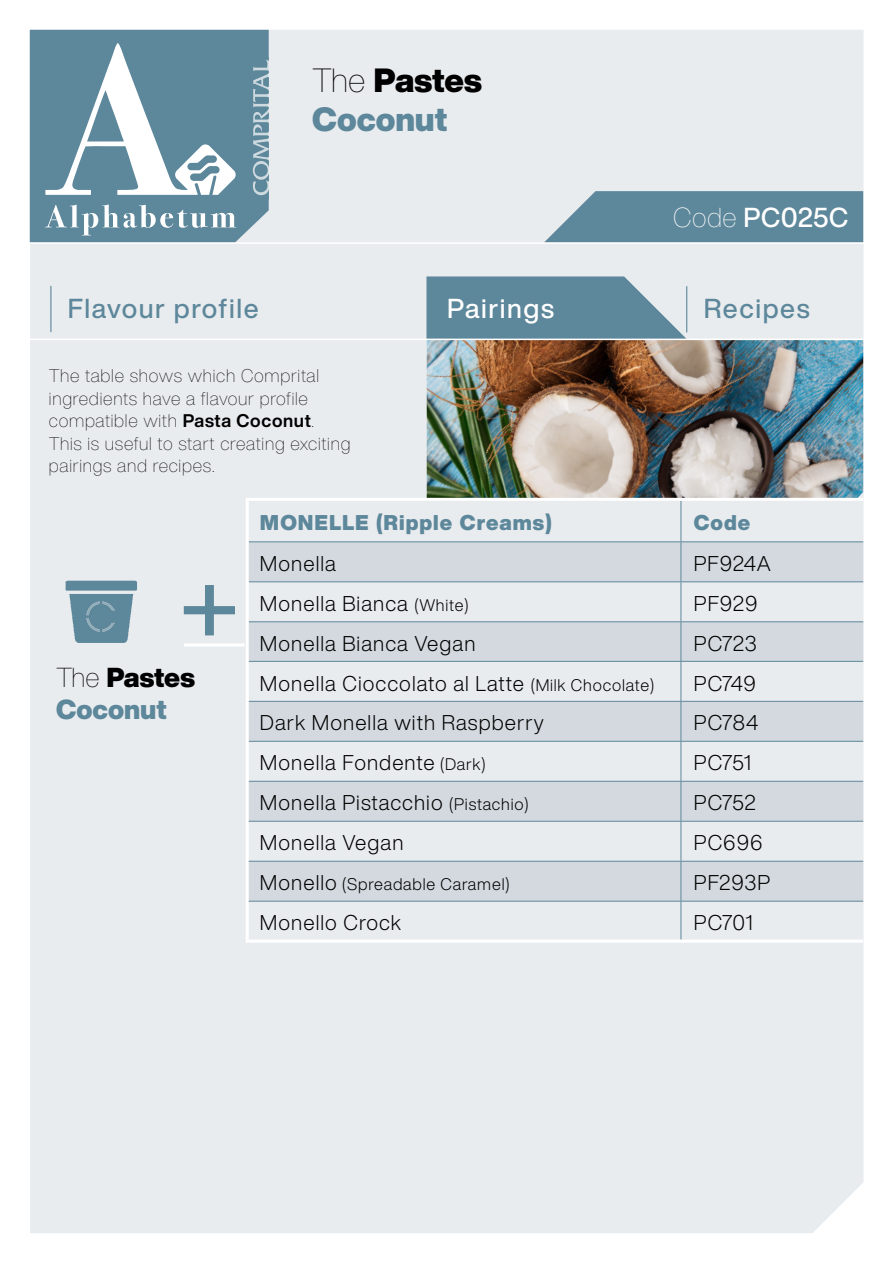
<style>
.page{position:relative;width:893px;height:1263px;background:#fff}
.page>*{position:absolute;margin:0;border:0;box-sizing:border-box;transform-origin:0 0}
.t1{font:114px "Helvetica Now Display";color:#5d879a}
.t2{font:900 33px/39px "Helvetica Now Display";color:#5d879a}
.t3{font:500 27px "Helvetica Now Display";letter-spacing:.06em;color:#5d879a}
.t4{font:900 27px/31.5px "Helvetica Now Display";color:#5d879a}
.t5{font:500 27px "Helvetica Now Display";letter-spacing:.035em;color:#fff}
.t6{font:500 27px "Helvetica Now Display";letter-spacing:.06em;color:#fff}
.t7{font:300 21px "Helvetica Now Display";letter-spacing:.05em;color:#000}
.t8{font:900 21px "Helvetica Now Display";letter-spacing:.05em;color:#5d879a}
.t9{font:100 18px/22.5px "Helvetica Now Display";letter-spacing:.04em;color:#000}
.t10{font:300 16.5px "Helvetica Now Display";letter-spacing:.05em;color:#000}
.s1{font-weight:100;color:#000}
.s2{color:#000}
.s3{font-weight:100}
.s4{font-weight:700}
.s5{font-size:16.5px}
.s6{font-size:21px}
</style>
<div class="page">
<div style="left:30px;top:30px;width:834px;height:1203px;background:#e9ecef"></div>
<img style="left:427px;top:340px;width:436px;height:158px">
<svg style="left:249px;top:542px;width:614px;height:359px;background:#dbe0e5"></svg>
<hr style="left:681px;top:501px;width:1px;height:40px;background:#5d879a">
<hr style="left:249px;top:541px;width:432px;height:1px;background:#5d879a">
<hr style="left:249px;top:581px;width:432px;height:1px;background:#5d879a">
<hr style="left:249px;top:621px;width:432px;height:1px;background:#5d879a">
<hr style="left:681px;top:542px;width:1px;height:39px;background:#5d879a">
<hr style="left:681px;top:582px;width:1px;height:39px;background:#5d879a">
<hr style="left:681px;top:622px;width:1px;height:39px;background:#5d879a">
<hr style="left:681px;top:541px;width:182px;height:1px;background:#5d879a">
<hr style="left:681px;top:581px;width:182px;height:1px;background:#5d879a">
<hr style="left:681px;top:621px;width:182px;height:1px;background:#5d879a">
<hr style="left:249px;top:661px;width:432px;height:1px;background:#5d879a">
<hr style="left:681px;top:662px;width:1px;height:39px;background:#5d879a">
<hr style="left:681px;top:661px;width:182px;height:1px;background:#5d879a">
<hr style="left:249px;top:701px;width:432px;height:1px;background:#5d879a">
<hr style="left:681px;top:702px;width:1px;height:39px;background:#5d879a">
<hr style="left:681px;top:701px;width:182px;height:1px;background:#5d879a">
<hr style="left:249px;top:741px;width:432px;height:1px;background:#5d879a">
<hr style="left:681px;top:742px;width:1px;height:39px;background:#5d879a">
<hr style="left:681px;top:741px;width:182px;height:1px;background:#5d879a">
<hr style="left:249px;top:781px;width:432px;height:1px;background:#5d879a">
<hr style="left:681px;top:782px;width:1px;height:39px;background:#5d879a">
<hr style="left:681px;top:822px;width:1px;height:39px;background:#5d879a">
<hr style="left:681px;top:861px;width:1px;height:40px;background:#5d879a">
<hr style="left:681px;top:901px;width:1px;height:39px;background:#5d879a">
<hr style="left:681px;top:781px;width:182px;height:1px;background:#5d879a">
<hr style="left:246px;top:498px;width:435px;height:3px;background:#fff">
<hr style="left:246px;top:501px;width:3px;height:41px;background:#fff">
<hr style="left:681px;top:498px;width:182px;height:3px;background:#fff">
<hr style="left:246px;top:542px;width:3px;height:40px;background:#fff">
<hr style="left:246px;top:582px;width:3px;height:40px;background:#fff">
<hr style="left:246px;top:622px;width:3px;height:39px;background:#fff">
<hr style="left:246px;top:661px;width:3px;height:40px;background:#fff">
<hr style="left:246px;top:701px;width:3px;height:40px;background:#fff">
<hr style="left:246px;top:741px;width:3px;height:40px;background:#fff">
<hr style="left:246px;top:781px;width:3px;height:40px;background:#fff">
<hr style="left:246px;top:821px;width:3px;height:40px;background:#fff">
<hr style="left:246px;top:861px;width:3px;height:40px;background:#fff">
<hr style="left:246px;top:901px;width:3px;height:39px;background:#fff">
<hr style="left:246px;top:940px;width:435px;height:3px;background:#fff">
<hr style="left:681px;top:940px;width:182px;height:3px;background:#fff">
<hr style="left:249px;top:861px;width:432px;height:1px;background:#5d879a">
<hr style="left:681px;top:861px;width:182px;height:1px;background:#5d879a">
<hr style="left:249px;top:821px;width:432px;height:1px;background:#5d879a">
<hr style="left:681px;top:821px;width:182px;height:1px;background:#5d879a">
<hr style="left:249px;top:901px;width:432px;height:1px;background:#5d879a">
<hr style="left:681px;top:901px;width:182px;height:1px;background:#5d879a">
<hr style="left:20px;top:242px;width:873px;height:2px;background:#fff">
<hr style="left:184px;top:643px;width:60px;height:3px;background:#fff">
<svg style="left:426px;top:276px;width:260px;height:63px;background:#7094a5"></svg>
<svg style="left:544px;top:191px;width:319px;height:51px;background:#688fa1"></svg>
<img style="left:53px;top:579px;width:88px;height:65px">
<img style="left:86px;top:602px;width:29px;height:29px">
<hr style="left:50px;top:286px;width:1px;height:46px;background:#5d879a">
<hr style="left:686px;top:286px;width:1px;height:46px;background:#5d879a">
<hr style="left:430px;top:286px;width:1px;height:46px;background:#5d879a">
<div style="left:30px;top:30px;width:239px;height:212px;background:#5d879a"></div>
<svg style="left:45px;top:204px;width:191px;height:31px"></svg>
<svg style="left:45px;top:43px;width:191px;height:152px"></svg>
<div style="left:250px;top:57px;width:19px;height:143px;background:#5d879a"></div>
<svg style="left:253px;top:60px;width:16px;height:135px"></svg>
<hr style="left:20px;top:339px;width:873px;height:1px;background:#fff">
<h2 class="t2" style="left:312px;top:61px;width:171px"><span class="s1">The</span> <span class="s2">Pastes<br></span>Coconut</h2>
<p class="t5" style="left:673px;top:199px;width:177px"><span class="s3">Code</span> PC025C</p>
<p class="t3" style="left:68px;top:290px;width:192px">Flavour profile</p>
<p class="t6" style="left:447px;top:290px;width:109px">Pairings</p>
<p class="t3" style="left:704px;top:290px;width:108px">Recipes</p>
<p class="t9" style="left:49px;top:365px;width:303px">The table shows which Comprital ingredients have a flavour profile compatible with <span class="s4">Pasta Coconut</span>.<br>This is useful to start creating exciting pairings and recipes.</p>
<h1 class="t1" style="left:179px;top:533px;width:62px">+</h1>
<p class="t4" style="left:56px;top:662px;width:140px"><span class="s1">The</span> <span class="s2">Pastes<br></span>Coconut</p>
<p class="t8" style="left:260px;top:508px;width:293px">MONELLE (Ripple Creams)</p>
<p class="t8" style="left:694px;top:508px;width:58px">Code</p>
<p class="t7" style="left:260px;top:549px;width:78px">Monella</p>
<p class="t7" style="left:694px;top:549px;width:79px">PF924A</p>
<p class="t7" style="left:260px;top:589px;width:210px">Monella Bianca <span class="s5">(White)</span></p>
<p class="t7" style="left:694px;top:589px;width:65px">PF929</p>
<p class="t7" style="left:260px;top:629px;width:217px">Monella Bianca Vegan</p>
<p class="t7" style="left:694px;top:629px;width:65px">PC723</p>
<p class="t7" style="left:260px;top:669px;width:396px">Monella Cioccolato al Latte <span class="s5">(Milk Chocolate)</span></p>
<p class="t7" style="left:694px;top:669px;width:64px">PC749</p>
<p class="t7" style="left:260px;top:709px;width:285px">Dark Monella with Raspberry</p>
<p class="t7" style="left:694px;top:709px;width:66px">PC784</p>
<p class="t7" style="left:260px;top:749px;width:227px">Monella Fondente <span class="s5">(Dark)</span></p>
<p class="t7" style="left:694px;top:749px;width:59px">PC751</p>
<p class="t7" style="left:260px;top:789px;width:270px">Monella Pistacchio <span class="s5">(Pistachio)</span></p>
<p class="t7" style="left:694px;top:789px;width:64px">PC752</p>
<p class="t7" style="left:260px;top:829px;width:145px">Monella Vegan</p>
<p class="t7" style="left:694px;top:829px;width:70px">PC696</p>
<p class="t10" style="left:260px;top:873px;width:251px"><span class="s6">Monello</span> (Spreadable Caramel)</p>
<p class="t7" style="left:694px;top:869px;width:78px">PF293P</p>
<p class="t7" style="left:260px;top:908px;width:143px">Monello Crock</p>
<p class="t7" style="left:694px;top:908px;width:60px">PC701</p>
</div>
